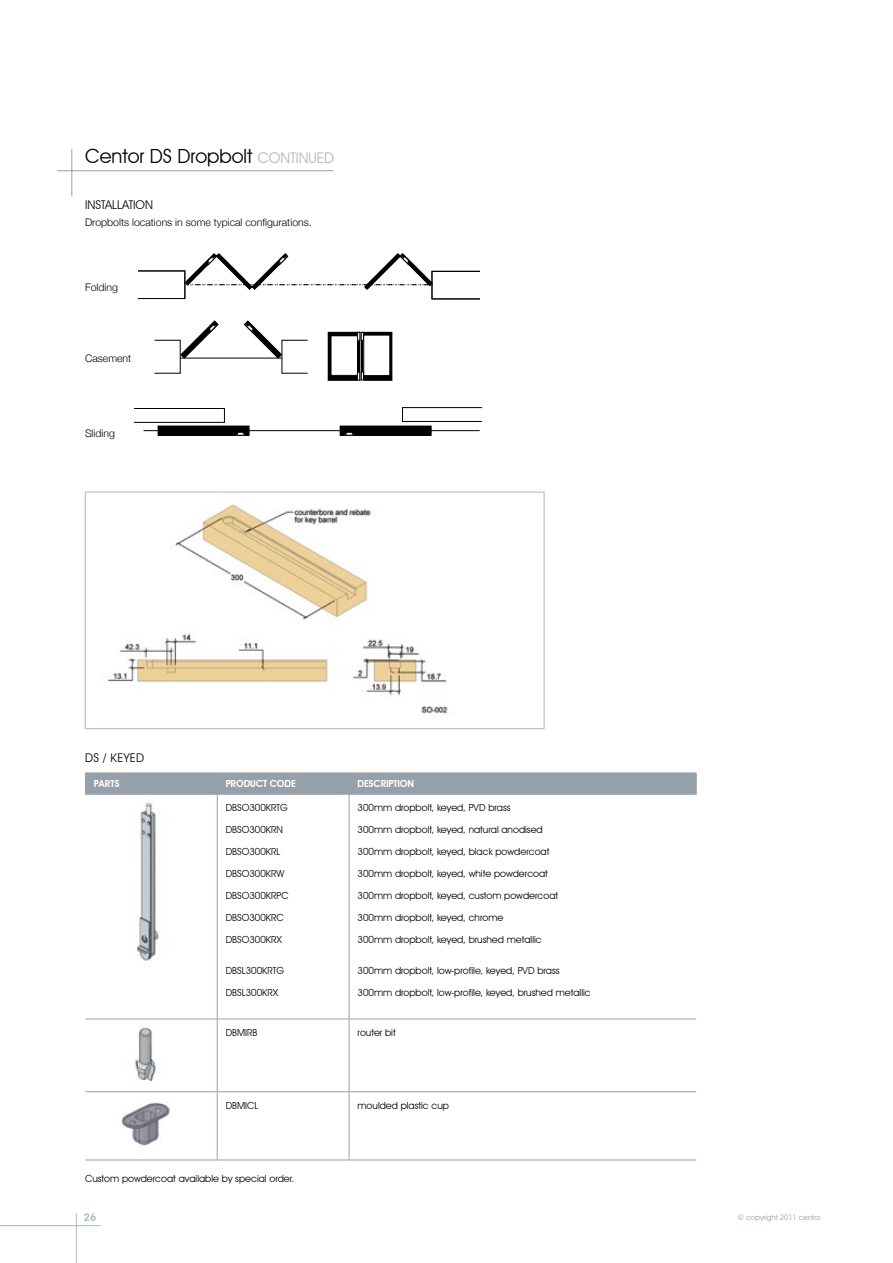
<style>
.page{position:relative;width:893px;height:1263px;background:#fff}
.page>*{position:absolute;margin:0;border:0;box-sizing:border-box;transform-origin:0 0}
.t1{font:19.5px "Avant Garde IT Cby BT";color:#000}
.t2{font:12px "Avant Garde IT Cby BT";color:#000}
.t3{font:300 10.5px "Helvetica Neue";color:#000}
.t4{font:600 10.5px "Avant Garde IT Cby BT";color:#adb8bf}
.t5{font:9.75px "Avant Garde IT Cby BT";color:#000}
.t6{font:600 9.75px "Avant Garde IT Cby BT";letter-spacing:-.01em;color:#fff}
.t7{font:7.5px "Avant Garde IT Cby BT";color:#95a0a9}
.s1{font-size:14.7px;color:#adb8bf}
</style>
<div class="page">
<hr style="left:71px;top:149px;width:1px;height:47px;background:#95a0a9">
<img style="left:93px;top:1018px;width:105px;height:75px">
<img style="left:120px;top:1092px;width:51px;height:54px">
<hr style="left:85px;top:772px;width:132px;height:1px;background:#95a0a9">
<hr style="left:217px;top:772px;width:132px;height:1px;background:#95a0a9">
<hr style="left:349px;top:772px;width:348px;height:1px;background:#95a0a9">
<div style="left:85px;top:773px;width:612px;height:21px;background:#95a0a9"></div>
<hr style="left:85px;top:794px;width:132px;height:1px;background:#95a0a9">
<hr style="left:217px;top:794px;width:132px;height:1px;background:#95a0a9">
<hr style="left:217px;top:795px;width:1px;height:224px;background:#95a0a9">
<hr style="left:349px;top:794px;width:348px;height:1px;background:#95a0a9">
<hr style="left:349px;top:795px;width:1px;height:224px;background:#95a0a9">
<hr style="left:85px;top:1019px;width:132px;height:1px;background:#95a0a9">
<hr style="left:217px;top:1019px;width:132px;height:1px;background:#95a0a9">
<hr style="left:217px;top:1019px;width:1px;height:72px;background:#95a0a9">
<hr style="left:349px;top:1019px;width:347px;height:1px;background:#95a0a9">
<hr style="left:349px;top:1019px;width:1px;height:72px;background:#95a0a9">
<hr style="left:85px;top:1091px;width:132px;height:1px;background:#95a0a9">
<hr style="left:217px;top:1091px;width:132px;height:1px;background:#95a0a9">
<hr style="left:217px;top:1092px;width:1px;height:67px;background:#95a0a9">
<hr style="left:349px;top:1091px;width:347px;height:1px;background:#95a0a9">
<hr style="left:349px;top:1092px;width:1px;height:67px;background:#95a0a9">
<hr style="left:85px;top:1159px;width:132px;height:1px;background:#95a0a9">
<hr style="left:217px;top:1159px;width:132px;height:1px;background:#95a0a9">
<hr style="left:349px;top:1159px;width:347px;height:1px;background:#95a0a9">
<hr style="left:57px;top:170px;width:276px;height:1px;background:#95a0a9">
<svg style="left:138px;top:253px;width:342px;height:46px"></svg>
<hr style="left:162px;top:358px;width:134px;height:1px;background:#000">
<div style="left:154px;top:340px;width:26px;height:33px;background:#fff"></div>
<div style="left:282px;top:340px;width:26px;height:33px;background:#fff"></div>
<svg style="left:180px;top:320px;width:39px;height:39px"></svg>
<svg style="left:244px;top:320px;width:38px;height:39px"></svg>
<div style="left:328px;top:332px;width:32px;height:48px;background:#000"></div>
<div style="left:328px;top:332px;width:32px;height:49px;border:1px solid #000"></div>
<div style="left:331px;top:336px;width:26px;height:39px;background:#fff"></div>
<div style="left:330px;top:335px;width:28px;height:41px;border:1px solid #000"></div>
<div style="left:361px;top:332px;width:31px;height:48px;background:#000"></div>
<div style="left:361px;top:332px;width:31px;height:49px;border:1px solid #000"></div>
<div style="left:364px;top:335px;width:26px;height:41px;background:#fff"></div>
<div style="left:363px;top:335px;width:27px;height:41px;border:1px solid #000"></div>
<svg style="left:357px;top:332px;width:7px;height:9px"></svg>
<svg style="left:357px;top:372px;width:7px;height:9px"></svg>
<svg style="left:134px;top:407px;width:348px;height:16px"></svg>
<div style="left:158px;top:426px;width:91px;height:9px;background:#000"></div>
<div style="left:158px;top:426px;width:91px;height:10px;border:1px solid #000"></div>
<div style="left:340px;top:426px;width:91px;height:9px;background:#000"></div>
<div style="left:340px;top:426px;width:92px;height:10px;border:1px solid #000"></div>
<hr style="left:144px;top:430px;width:336px;height:1px;background:#000">
<svg style="left:235px;top:433px;width:11px;height:3px"></svg>
<svg style="left:344px;top:433px;width:11px;height:3px"></svg>
<hr style="left:76px;top:1213px;width:1px;height:50px;background:#adb8bf">
<hr style="left:0;top:1225px;width:101px;height:1px;background:#adb8bf">
<img style="left:136px;top:802px;width:23px;height:159px">
<img style="left:107px;top:503px;width:341px;height:211px">
<div style="left:85px;top:492px;width:459px;height:237px;border:1px solid #adb8bf"></div>
<h1 class="t1" style="left:85px;top:144px;width:250px">Centor DS Dropbolt <span class="s1">CONTI NUE D</span></h1>
<p class="t2" style="left:85px;top:198px;width:70px">INSTALLATION</p>
<p class="t3" style="left:85px;top:213px;width:228px">Dropbolts locations in some typical configurations.</p>
<p class="t3" style="left:85px;top:279px;width:34px">Folding</p>
<p class="t3" style="left:85px;top:350px;width:48px">Casement</p>
<p class="t3" style="left:85px;top:425px;width:31px">Sliding</p>
<p class="t2" style="left:85px;top:751px;width:61px">DS / KEYE D</p>
<p class="t6" style="left:94px;top:778px;width:27px">PARTS</p>
<p class="t6" style="left:226px;top:778px;width:72px">PRODUCT CODE</p>
<p class="t6" style="left:358px;top:778px;width:58px">DESCRIPTION</p>
<p class="t5" style="left:226px;top:802px;width:64px">DBSO300KRTG</p>
<p class="t5" style="left:226px;top:824px;width:59px">DBSO300KRN</p>
<p class="t5" style="left:226px;top:846px;width:56px">DBSO300KRL</p>
<p class="t5" style="left:226px;top:868px;width:60px">DBSO300KRW</p>
<p class="t5" style="left:226px;top:890px;width:65px">DBSO300KRPC</p>
<p class="t5" style="left:226px;top:912px;width:60px">DBSO300KRC</p>
<p class="t5" style="left:226px;top:934px;width:58px">DBSO300KRX</p>
<p class="t5" style="left:226px;top:964px;width:60px">DBSL300KRTG</p>
<p class="t5" style="left:226px;top:986px;width:54px">DBSL300KRX</p>
<p class="t5" style="left:358px;top:802px;width:155px">300mm dropbolt, keyed, PVD brass</p>
<p class="t5" style="left:358px;top:824px;width:187px">300mm dropbolt, keyed, natural anodised</p>
<p class="t5" style="left:358px;top:846px;width:193px">300mm dropbolt, keyed, black powdercoat</p>
<p class="t5" style="left:358px;top:868px;width:192px">300mm dropbolt, keyed, white powdercoat</p>
<p class="t5" style="left:358px;top:890px;width:202px">300mm dropbolt, keyed, custom powdercoat</p>
<p class="t5" style="left:358px;top:912px;width:147px">300mm dropbolt, keyed, chrome</p>
<p class="t5" style="left:358px;top:934px;width:186px">300mm dropbolt, keyed, brushed metallic</p>
<p class="t5" style="left:358px;top:964px;width:204px">300mm dropbolt, low-profile, keyed, PVD brass</p>
<p class="t5" style="left:358px;top:986px;width:235px">300mm dropbolt, low-profile, keyed, brushed metallic</p>
<p class="t5" style="left:226px;top:1026px;width:33px">DBMIRB</p>
<p class="t5" style="left:358px;top:1026px;width:40px">router bit</p>
<p class="t5" style="left:226px;top:1099px;width:34px">DBMICL</p>
<p class="t5" style="left:358px;top:1099px;width:93px">moulded plastic cup</p>
<p class="t5" style="left:85px;top:1173px;width:211px">Custom powdercoat available by special order.</p>
<p class="t4" style="left:84px;top:1210px;width:14px">26</p>
<p class="t7" style="left:738px;top:1213px;width:84px">© copyright 2011 centor</p>
</div>
